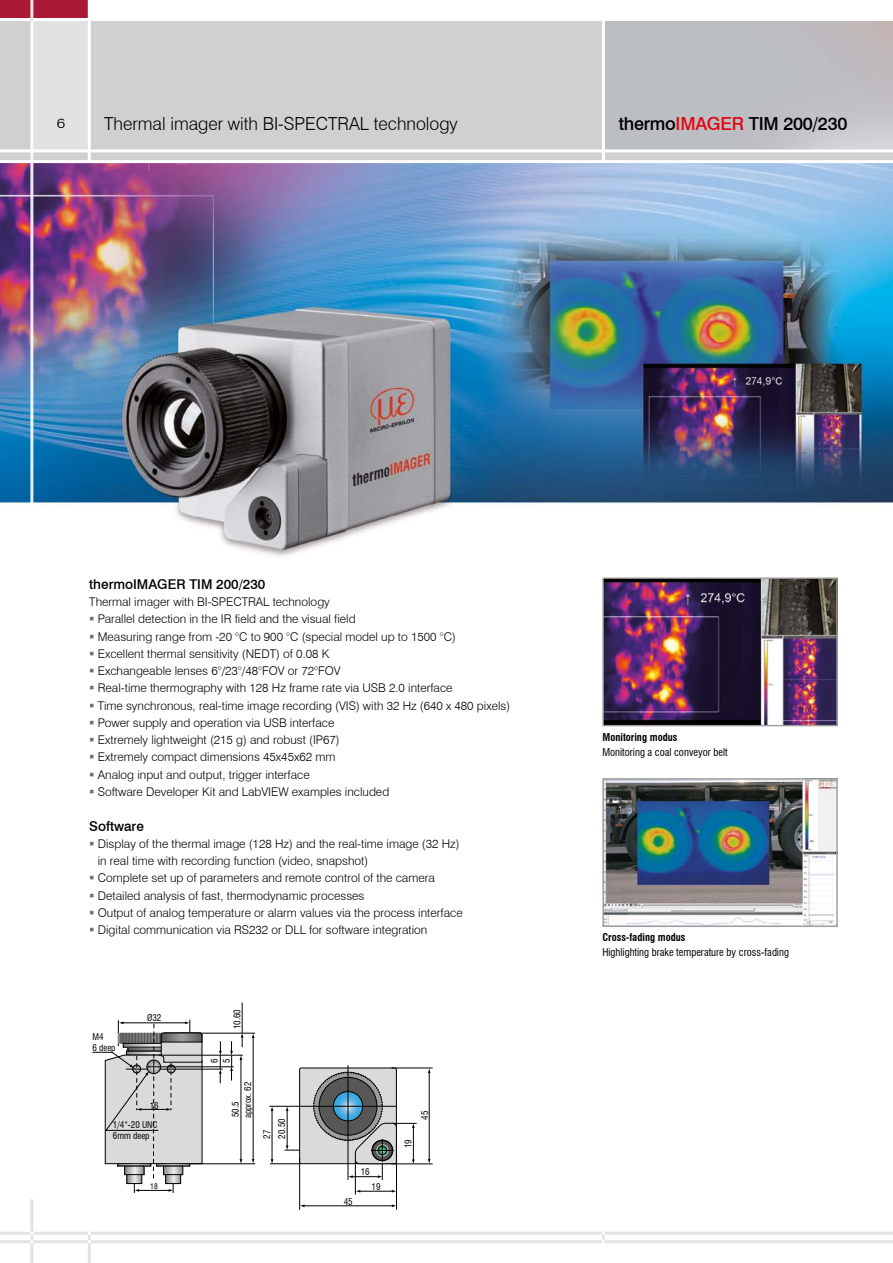
<style>
.page{position:relative;width:893px;height:1263px;background:#fff}
.page>*{position:absolute;margin:0;border:0;box-sizing:border-box;transform-origin:0 0}
.t1{font:300 18px "Swiss 721 BT";color:#000}
.t2{font:500 18px "Swiss 721 BT";letter-spacing:-.015em;color:#000}
.t3{font:500 13.5px "Swiss 721 BT";color:#000}
.t4{font:300 13.5px "Swiss 721 BT";color:#000;scale:1.18 1}
.t5{font:300 12px/17.2px "Swiss 721 BT";color:#000}
.t6{font:condensed 10.5px "Swiss 721 BT";color:#000}
.t7{font:700 condensed 10.5px "Swiss 721 BT";color:#000}
.t8{font:condensed 9px/10.8px "Swiss 721 BT";color:#000}
.t9{font:condensed 7.65px "Swiss 721 BT";color:#000}
.s1{color:#e30613}
</style>
<div class="page">
<img style="left:0;top:163px;width:893px;height:394px">
<div style="left:0;top:21px;width:893px;height:141px;background:#d0d0d0"></div>
<img style="left:605px;top:21px;width:288px;height:128px">
<div style="left:32px;top:21px;width:57px;height:130px;background:#e2e2e2"></div>
<div style="left:0;top:0;width:89px;height:18px;background:#aa1836"></div>
<hr style="left:88px;top:0;width:3px;height:163px;background:#fff">
<hr style="left:602px;top:17px;width:3px;height:145px;background:#fff">
<hr style="left:0;top:149px;width:893px;height:3px;background:#fff">
<hr style="left:0;top:160px;width:893px;height:3px;background:#fff">
<hr style="left:0;top:1240px;width:893px;height:3px;background:#e3e3e3">
<hr style="left:30px;top:0;width:3px;height:506px;background:#e3e3e3">
<hr style="left:0;top:1232px;width:893px;height:3px;background:#e3e3e3">
<hr style="left:30px;top:1199px;width:3px;height:64px;background:#e3e3e3">
<hr style="left:88px;top:1232px;width:3px;height:31px;background:#e3e3e3">
<svg style="left:602px;top:1232px;width:3px;height:11px"></svg>
<div style="left:300px;top:1068px;width:96px;height:96px;background:#dadada;border-radius:2px"></div>
<div style="left:299px;top:1068px;width:98px;height:96px;border:1px solid #000;border-radius:2px"></div>
<svg style="left:314px;top:1072px;width:68px;height:68px"></svg>
<div style="left:313px;top:1072px;width:70px;height:69px;border:2px dashed #000;border-radius:50%"></div>
<hr style="left:303px;top:1205px;width:90px;height:1px;background:#000">
<hr style="left:179px;top:1033px;width:76px;height:1px;background:#000">
<hr style="left:181px;top:1163px;width:74px;height:1px;background:#000">
<hr style="left:299px;top:1158px;width:1px;height:52px;background:#000">
<hr style="left:355px;top:1160px;width:1px;height:34px;background:#000">
<hr style="left:396px;top:1158px;width:1px;height:52px;background:#000">
<hr style="left:429px;top:1072px;width:1px;height:88px;background:#000">
<hr style="left:272px;top:1110px;width:1px;height:50px;background:#000">
<hr style="left:241px;top:1059px;width:1px;height:101px;background:#000">
<hr style="left:253px;top:1037px;width:1px;height:123px;background:#000">
<div style="left:319px;top:1077px;width:58px;height:58px;background:#575756;border-radius:50%"></div>
<div style="left:319px;top:1077px;width:58px;height:58px;border:1px solid #000;border-radius:50%"></div>
<svg style="left:333px;top:1091px;width:30px;height:30px"></svg>
<div style="left:333px;top:1091px;width:30px;height:30px;border:1px solid #000;border-radius:50%"></div>
<hr style="left:348px;top:1065px;width:1px;height:115px;background:#000">
<hr style="left:269px;top:1106px;width:127px;height:1px;background:#000">
<hr style="left:391px;top:1068px;width:42px;height:1px;background:#000">
<hr style="left:391px;top:1163px;width:42px;height:1px;background:#000">
<hr style="left:270px;top:1163px;width:30px;height:1px;background:#000">
<hr style="left:359px;top:1191px;width:34px;height:1px;background:#000">
<hr style="left:287px;top:1110px;width:1px;height:36px;background:#000">
<svg style="left:285px;top:1145px;width:15px;height:6px"></svg>
<svg style="left:286px;top:1106px;width:3px;height:5px"></svg>
<hr style="left:126px;top:1069px;width:97px;height:1px;background:#000">
<hr style="left:161px;top:1066px;width:73px;height:1px;background:#000">
<svg style="left:241px;top:1033px;width:3px;height:14px"></svg>
<hr style="left:242px;top:1003px;width:1px;height:30px;background:#000">
<svg style="left:219px;top:1041px;width:3px;height:42px"></svg>
<svg style="left:230px;top:1041px;width:3px;height:39px"></svg>
<svg style="left:348px;top:1123px;width:69px;height:57px"></svg>
<svg style="left:92px;top:1020px;width:110px;height:173px"></svg>
<hr style="left:159px;top:1055px;width:84px;height:1px;background:#000">
<img style="left:604px;top:579px;width:232px;height:145px">
<div style="left:602px;top:577px;width:236px;height:149px;border:1px solid #9d9d9c"></div>
<img style="left:604px;top:780px;width:232px;height:145px">
<div style="left:602px;top:778px;width:236px;height:149px;border:1px solid #9d9d9c"></div>
<p class="t4" style="left:57px;top:115px;width:9px">6</p>
<h1 class="t1" style="left:104px;top:113px;width:355px">Thermal imager with BI-SPECTRAL technology</h1>
<h1 class="t2" style="left:619px;top:113px;width:230px">thermo<span class="s1">IMAGER</span> TIM 200/230</h1>
<p class="t3" style="left:89px;top:576px;width:178px">thermoIMAGER TIM 200/230</p>
<p class="t5" style="left:98px;top:593px;width:414px;text-indent:-9px">Thermal imager with BI-SPECTRAL technology<br>Parallel detection in the IR field and the visual field<br>Measuring range from -20 °C to 900 °C (special model up to 1500 °C)<br>Excellent thermal sensitivity (NEDT) of 0.08 K<br>Exchangeable lenses 6°/23°/48°FOV or 72°FOV<br>Real-time thermography with 128 Hz frame rate via USB 2.0 interface<br>Time synchronous, real-time image recording (VIS) with 32 Hz (640 x 480 pixels)<br>Power supply and operation via USB interface<br>Extremely lightweight (215 g) and robust (IP67)<br>Extremely compact dimensions 45x45x62 mm<br>Analog input and output, trigger interface<br>Software Developer Kit and LabVIEW examples included</p>
<p class="t3" style="left:89px;top:817px;width:56px">Software</p>
<p class="t5" style="left:98px;top:835px;width:366px">Display of the thermal image (128 Hz) and the real-time image (32 Hz) in real time with recording function (video, snapshot)<br>Complete set up of parameters and remote control of the camera Detailed analysis of fast, thermodynamic processes<br>Output of analog temperature or alarm values via the process interface Digital communication via RS232 or DLL for software integration</p>
<p class="t8" style="left:147px;top:1012px;width:16px">Ø32</p>
<p class="t8" style="left:232px;top:1029px;width:22px;rotate:-90deg">10.60</p>
<p class="t8" style="left:92px;top:1031px;width:25px">M4<br>6 deep</p>
<p class="t8" style="left:208px;top:1063px;width:6px;line-height:12px;rotate:-90deg">6<br>5</p>
<p class="t8" style="left:150px;top:1100px;width:10px">16</p>
<p class="t8" style="left:113px;top:1119px;width:46px">1/4“-20 UNC<br>6mm deep</p>
<p class="t8" style="left:243px;top:1118px;width:38px;rotate:-90deg">approx. 62</p>
<p class="t8" style="left:230px;top:1117px;width:17px;rotate:-90deg">50.5</p>
<p class="t8" style="left:259px;top:1138px;width:22px;line-height:15.1px;rotate:-90deg">27<br>20.50</p>
<p class="t8" style="left:403px;top:1148px;width:10px;rotate:-90deg">19</p>
<p class="t8" style="left:419px;top:1120px;width:10px;rotate:-90deg">45</p>
<p class="t8" style="left:361px;top:1167px;width:10px">16</p>
<p class="t9" style="left:150px;top:1182px;width:9px">18</p>
<p class="t8" style="left:372px;top:1181px;width:10px">19</p>
<p class="t8" style="left:344px;top:1196px;width:10px">45</p>
<p class="t7" style="left:602px;top:730px;width:77px">Monitoring modus</p>
<p class="t6" style="left:602px;top:745px;width:127px">Monitoring a coal conveyor belt</p>
<p class="t7" style="left:602px;top:931px;width:85px">Cross-fading modus</p>
<p class="t6" style="left:602px;top:946px;width:188px">Highlighting brake temperature by cross-fading</p>
</div>
